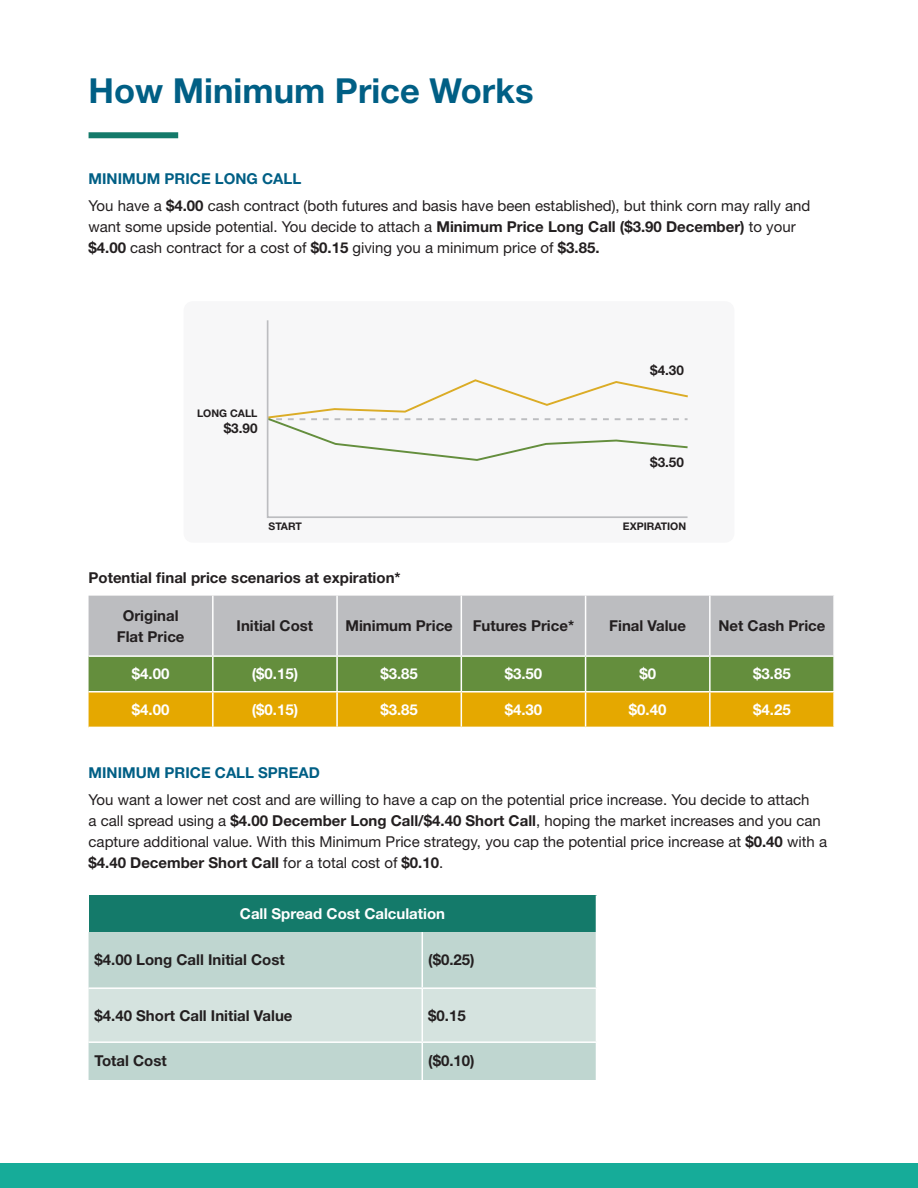
<style>
.page{position:relative;width:918px;height:1188px;background:#fff}
.page>*{position:absolute;margin:0;border:0;box-sizing:border-box;transform-origin:0 0}
.t1{font:700 34.5px "Helvetica Neue LT Std";color:#005f85}
.Body{font:15px/21px "Helvetica Neue LT Std";color:#231f20}
.Body-2{font:700 15px "Helvetica Neue LT Std";color:#231f20}
.Body-3{font:700 15px "Helvetica Neue LT Std";color:#fff}
.Blue_header{font:700 15px "Helvetica Neue LT Std";color:#005f85}
.Body-4{font:700 13.5px "Helvetica Neue LT Std";color:#231f20}
.Body-5{font:700 10.5px "Helvetica Neue LT Std";color:#231f20}
.s1{font-weight:700}
</style>
<div class="page">
<div style="left:0;top:1163px;width:918px;height:24px;background:#16ac99"></div>
<div style="left:89px;top:132px;width:89px;height:6px;background:#147a6a"></div>
<div style="left:89px;top:596px;width:744px;height:59px;background:#bcbdc0"></div>
<svg style="left:89px;top:657px;width:744px;height:70px;background:#a49b1f"></svg>
<hr style="left:212px;top:596px;width:2px;height:59px;background:#fff">
<hr style="left:336px;top:596px;width:2px;height:59px;background:#fff">
<hr style="left:461px;top:596px;width:1px;height:59px;background:#fff">
<hr style="left:585px;top:596px;width:1px;height:59px;background:#fff">
<hr style="left:212px;top:657px;width:2px;height:34px;background:#fff">
<hr style="left:336px;top:657px;width:2px;height:34px;background:#fff">
<hr style="left:461px;top:657px;width:1px;height:34px;background:#fff">
<hr style="left:585px;top:657px;width:1px;height:34px;background:#fff">
<hr style="left:89px;top:691px;width:124px;height:2px;background:#fff">
<hr style="left:213px;top:691px;width:124px;height:2px;background:#fff">
<hr style="left:212px;top:693px;width:2px;height:34px;background:#fff">
<hr style="left:337px;top:691px;width:124px;height:2px;background:#fff">
<hr style="left:336px;top:693px;width:2px;height:34px;background:#fff">
<hr style="left:461px;top:691px;width:125px;height:2px;background:#fff">
<hr style="left:461px;top:693px;width:1px;height:34px;background:#fff">
<hr style="left:586px;top:691px;width:124px;height:2px;background:#fff">
<hr style="left:585px;top:693px;width:1px;height:34px;background:#fff">
<hr style="left:710px;top:691px;width:125px;height:2px;background:#fff">
<hr style="left:709px;top:596px;width:2px;height:59px;background:#fff">
<hr style="left:709px;top:657px;width:2px;height:34px;background:#fff">
<hr style="left:709px;top:693px;width:2px;height:34px;background:#fff">
<div style="left:89px;top:895px;width:507px;height:37px;background:#147a6a"></div>
<div style="left:89px;top:932px;width:507px;height:148px;background:#bfd6d0"></div>
<div style="left:89px;top:989px;width:507px;height:52px;background:#d5e3df"></div>
<hr style="left:422px;top:932px;width:1px;height:55px;background:#fff">
<hr style="left:422px;top:989px;width:1px;height:52px;background:#fff">
<hr style="left:422px;top:1043px;width:1px;height:37px;background:#fff">
<hr style="left:89px;top:987px;width:333px;height:2px;background:#fff">
<hr style="left:422px;top:987px;width:175px;height:2px;background:#fff">
<hr style="left:89px;top:1041px;width:333px;height:2px;background:#fff">
<hr style="left:422px;top:1041px;width:175px;height:2px;background:#fff">
<div style="left:184px;top:301px;width:550px;height:242px;background:#f7f7f8;border-radius:9px"></div>
<svg style="left:266px;top:320px;width:422px;height:198px"></svg>
<p class="t1" style="left:89px;top:70px;width:447px">How Minimum Price Works</p>
<p class="Blue_header" style="left:89px;top:169px;width:214px">MINIMUM PRICE LONG CALL</p>
<p class="Body" style="left:89px;top:195px;width:723px">You have a <span class="s1">$4.00</span> cash contract (both futures and basis have been established), but think corn may rally and want some upside potential. You decide to attach a <span class="s1">Minimum Price Long Call ($3.90 December)</span> to your <span class="s1">$4.00</span> cash contract for a cost of <span class="s1">$0.15</span> giving you a minimum price of <span class="s1">$3.85.</span></p>
<p class="Body-5" style="left:197px;top:406px;width:62px">LONG CALL</p>
<p class="Body-4" style="left:224px;top:420px;width:35px">$3.90</p>
<p class="Body-4" style="left:650px;top:362px;width:35px">$4.30</p>
<p class="Body-4" style="left:650px;top:454px;width:35px">$3.50</p>
<p class="Body-5" style="left:269px;top:520px;width:35px">START</p>
<p class="Body-5" style="left:623px;top:520px;width:65px">EXPIRATION</p>
<p class="Body-2" style="left:89px;top:568px;width:314px">Potential final price scenarios at expiration*</p>
<p class="Body-2" style="left:123px;top:606px;width:57px">Original</p>
<p class="Body-2" style="left:117px;top:627px;width:69px">Flat Price</p>
<p class="Body-2" style="left:237px;top:617px;width:78px">Initial Cost</p>
<p class="Body-2" style="left:345px;top:617px;width:109px">Minimum Price</p>
<p class="Body-2" style="left:473px;top:617px;width:103px">Futures Price*</p>
<p class="Body-2" style="left:609px;top:617px;width:78px">Final Value</p>
<p class="Body-2" style="left:718px;top:617px;width:108px">Net Cash Price</p>
<p class="Body-3" style="left:132px;top:665px;width:39px">$4.00</p>
<p class="Body-3" style="left:252px;top:665px;width:48px">($0.15)</p>
<p class="Body-3" style="left:380px;top:665px;width:39px">$3.85</p>
<p class="Body-3" style="left:505px;top:665px;width:39px">$3.50</p>
<p class="Body-3" style="left:639px;top:665px;width:18px">$0</p>
<p class="Body-3" style="left:753px;top:665px;width:39px">$3.85</p>
<p class="Body-3" style="left:132px;top:700px;width:39px">$4.00</p>
<p class="Body-3" style="left:252px;top:700px;width:48px">($0.15)</p>
<p class="Body-3" style="left:380px;top:700px;width:39px">$3.85</p>
<p class="Body-3" style="left:505px;top:700px;width:39px">$4.30</p>
<p class="Body-3" style="left:629px;top:700px;width:39px">$0.40</p>
<p class="Body-3" style="left:753px;top:700px;width:39px">$4.25</p>
<p class="Blue_header" style="left:89px;top:763px;width:233px">MINIMUM PRICE CALL SPREAD</p>
<p class="Body" style="left:89px;top:789px;width:740px">You want a lower net cost and are willing to have a cap on the potential price increase. You decide to attach<br>a call spread using a <span class="s1">$4.00 December Long Call/$4.40 Short Call</span>, hoping the market increases and you can capture additional value. With this Minimum Price strategy, you cap the potential price increase at <span class="s1">$0.40</span> with a <span class="s1">$4.40 December Short Call</span> for a total cost of <span class="s1">$0.10</span>.</p>
<p class="Body-3" style="left:240px;top:904px;width:207px">Call Spread Cost Calculation</p>
<p class="Body-2" style="left:95px;top:951px;width:192px">$4.00 Long Call Initial Cost</p>
<p class="Body-2" style="left:428px;top:951px;width:48px">($0.25)</p>
<p class="Body-2" style="left:95px;top:1006px;width:200px">$4.40 Short Call Initial Value</p>
<p class="Body-2" style="left:428px;top:1006px;width:39px">$0.15</p>
<p class="Body-2" style="left:95px;top:1052px;width:74px">Total Cost</p>
<p class="Body-2" style="left:428px;top:1052px;width:48px">($0.10)</p>
</div>
